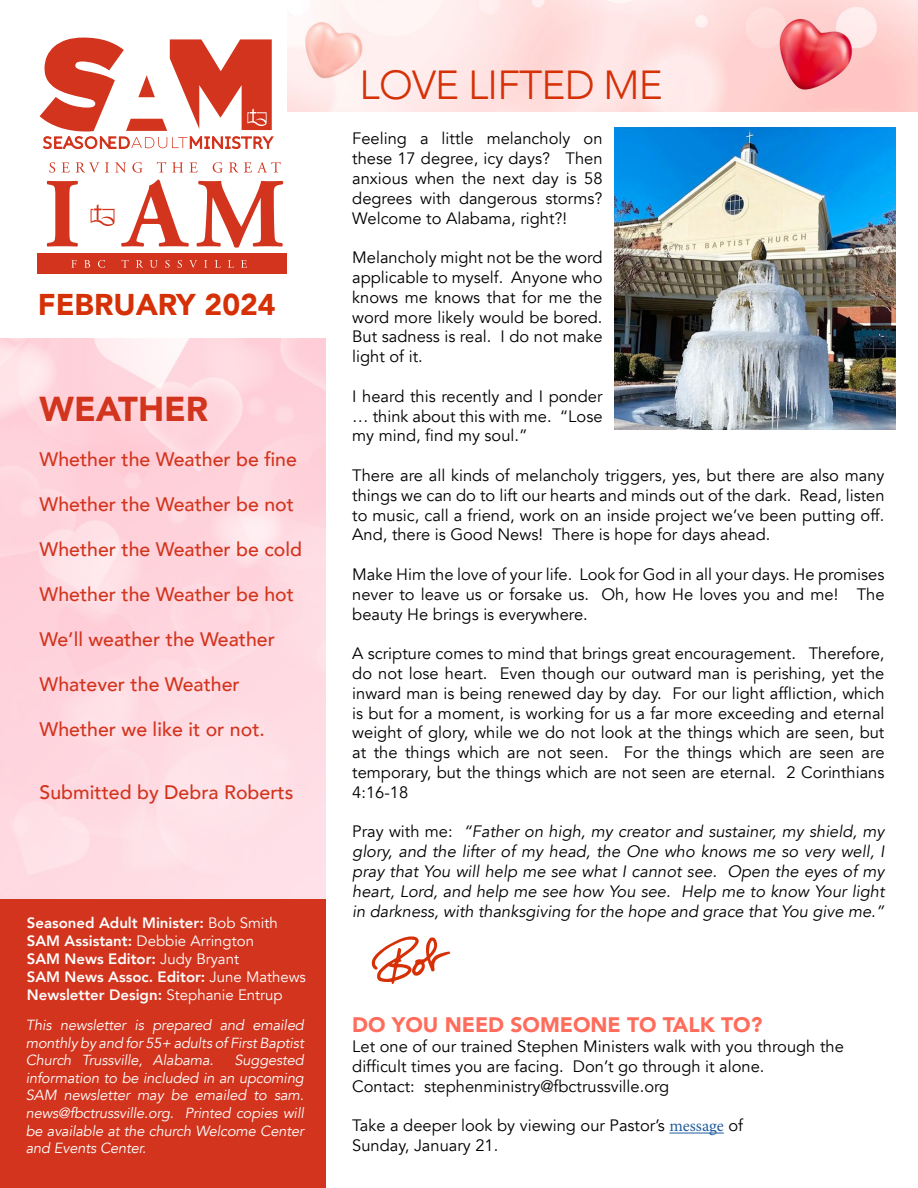
<style>
.page{position:relative;width:918px;height:1188px;background:#fff}
.page>*{position:absolute;margin:0;border:0;box-sizing:border-box;transform-origin:0 0}
.t1{font:300 40.5px "Avenir";letter-spacing:-.02em;color:#d53006}
.t2{font:900 34.5px "Avenir";color:#d2341d}
.t3{font:900 30px "Avenir";color:#d53006}
.t4{font:900 21px "Avenir";color:#ff6c5c}
.t5{font:500 19.5px "Avenir";color:#d2341d}
.t6{font:16.5px/19.8px "Avenir";color:#000;text-align:justify}
.t7{font:italic 16.5px/19.8px "Avenir";color:#000;text-align:justify}
.t8{font:800 15px/18px "Avenir";color:#fff}
.t9{font:italic 14.7px/17.5px "Avenir";letter-spacing:-.01em;color:#fff;text-align:justify}
.s1{font-weight:400}
.s2{font-style:normal}
.s3{font-family:"Minion Pro";color:#215e9e}
</style>
<div class="page">
<img style="left:0;top:339px;width:326px;height:561px">
<img style="left:287px;top:0;width:631px;height:112px">
<svg style="left:371px;top:936px;width:80px;height:48px"></svg>
<div style="left:0;top:900px;width:326px;height:288px;background:#d2341d"></div>
<svg style="left:47px;top:181px;width:31px;height:66px"></svg>
<svg style="left:121px;top:180px;width:68px;height:67px"></svg>
<svg style="left:196px;top:181px;width:87px;height:67px"></svg>
<div style="left:38px;top:253px;width:249px;height:21px;background:#d2341d"></div>
<svg style="left:49px;top:162px;width:6px;height:11px"></svg>
<svg style="left:62px;top:162px;width:8px;height:10px"></svg>
<svg style="left:76px;top:162px;width:33px;height:11px"></svg>
<svg style="left:115px;top:162px;width:11px;height:11px"></svg>
<svg style="left:132px;top:162px;width:10px;height:11px"></svg>
<svg style="left:157px;top:162px;width:9px;height:10px"></svg>
<svg style="left:172px;top:162px;width:11px;height:10px"></svg>
<svg style="left:189px;top:162px;width:9px;height:10px"></svg>
<svg style="left:213px;top:162px;width:10px;height:11px"></svg>
<svg style="left:229px;top:162px;width:52px;height:11px"></svg>
<svg style="left:71px;top:260px;width:6px;height:8px"></svg>
<svg style="left:84px;top:260px;width:6px;height:8px"></svg>
<svg style="left:98px;top:260px;width:7px;height:8px"></svg>
<svg style="left:121px;top:260px;width:8px;height:8px"></svg>
<svg style="left:136px;top:260px;width:7px;height:8px"></svg>
<svg style="left:150px;top:260px;width:8px;height:8px"></svg>
<svg style="left:165px;top:260px;width:5px;height:8px"></svg>
<svg style="left:177px;top:260px;width:5px;height:8px"></svg>
<svg style="left:189px;top:260px;width:8px;height:8px"></svg>
<svg style="left:204px;top:260px;width:3px;height:8px"></svg>
<svg style="left:215px;top:260px;width:6px;height:8px"></svg>
<svg style="left:228px;top:260px;width:6px;height:8px"></svg>
<svg style="left:241px;top:260px;width:6px;height:8px"></svg>
<svg style="left:91px;top:204px;width:23px;height:22px"></svg>
<svg style="left:40px;top:38px;width:234px;height:111px"></svg>
<hr style="left:669px;top:1133px;width:55px;height:1px;background:#215e9e">
<img style="left:615px;top:128px;width:280px;height:302px">
<h3 class="t3" style="left:38px;top:279px;width:239px">FEBRUARY 2024</h3>
<h2 class="t2" style="left:40px;top:380px;width:170px">WEATHER</h2>
<p class="t5" style="left:40px;top:442px;width:259px">Whether the Weather be fine</p>
<p class="t5" style="left:40px;top:487px;width:256px">Whether the Weather be not</p>
<p class="t5" style="left:40px;top:532px;width:264px">Whether the Weather be cold</p>
<p class="t5" style="left:40px;top:577px;width:256px">Whether the Weather be hot</p>
<p class="t5" style="left:40px;top:622px;width:237px">We’ll weather the Weather</p>
<p class="t5" style="left:40px;top:667px;width:202px">Whatever the Weather</p>
<p class="t5" style="left:40px;top:712px;width:227px">Whether we like it or not.</p>
<p class="t5" style="left:40px;top:775px;width:255px">Submitted by Debra Roberts</p>
<p class="t8" style="left:27px;top:913px;width:281px">Seasoned Adult Minister: <span class="s1">Bob Smith </span>SAM Assistant: <span class="s1">Debbie Arrington<br></span>SAM News Editor: <span class="s1">Judy Bryant<br></span>SAM News Assoc. Editor: <span class="s1">June Mathews </span>Newsletter Design: <span class="s1">Stephanie Entrup</span></p>
<p class="t9" style="left:26px;top:1017px;width:280px">This newsletter is prepared and emailed monthly by and for 55+ adults of First Baptist Church Trussville, Alabama.</p>
<p class="t9" style="left:26px;top:1052px;width:280px;text-indent:209px">Suggested information to be included in an upcoming SAM newsletter may be emailed to sam. news@fbctrussville.org. Printed copies will be available at the church Welcome Center and Events Center.</p>
<h1 class="t1" style="left:360px;top:61px;width:305px">LOVE LIFTED ME</h1>
<p class="t6" style="left:352px;top:129px;width:252px">Feeling a little melancholy on these 17 degree, icy days? Then anxious when the next day is 58 degrees with dangerous storms?<br>Welcome to Alabama, right?!</p>
<p class="t6" style="left:352px;top:248px;width:252px">Melancholy might not be the word applicable to myself. Anyone who knows me knows that for me the word more likely would be bored.<br>But sadness is real. I do not make light of it.</p>
<p class="t6" style="left:352px;top:387px;width:252px">I heard this recently and I ponder … think about this with me. “Lose my mind, find my soul.”</p>
<p class="t6" style="left:352px;top:466px;width:534px">There are all kinds of melancholy triggers, yes, but there are also many things we can do to lift our hearts and minds out of the dark. Read, listen to music, call a friend, work on an inside project we’ve been putting off.<br>And, there is Good News! There is hope for days ahead.</p>
<p class="t6" style="left:352px;top:565px;width:534px">Make Him the love of your life. Look for God in all your days. He promises never to leave us or forsake us. Oh, how He loves you and me! The beauty He brings is everywhere.</p>
<p class="t6" style="left:352px;top:644px;width:534px">A scripture comes to mind that brings great encouragement. Therefore, do not lose heart. Even though our outward man is perishing, yet the inward man is being renewed day by day. For our light affliction, which is but for a moment, is working for us a far more exceeding and eternal weight of glory, while we do not look at the things which are seen, but at the things which are not seen. For the things which are seen are temporary, but the things which are not seen are eternal. 2 Corinthians 4:16-18</p>
<p class="t7" style="left:352px;top:822px;width:534px"><span class="s2">Pray with me:</span> “Father on high, my creator and sustainer, my shield, my glory, and the lifter of my head, the One who knows me so very well, I pray that You will help me see what I cannot see. Open the eyes of my heart, Lord, and help me see how You see. Help me to know Your light in darkness, with thanksgiving for the hope and grace that You give me.”</p>
<p class="t4" style="left:352px;top:1007px;width:412px">DO YOU NEED SOMEONE TO TALK TO?</p>
<p class="t6" style="left:352px;top:1037px;width:493px;text-align:left">Let one of our trained Stephen Ministers walk with you through the difficult times you are facing. Don’t go through it alone.<br>Contact: stephenministry@fbctrussville.org</p>
<p class="t6" style="left:352px;top:1116px;width:392px">Take a deeper look by viewing our Pastor’s <span class="s3">message</span> of<br>Sunday, January 21.</p>
</div>
